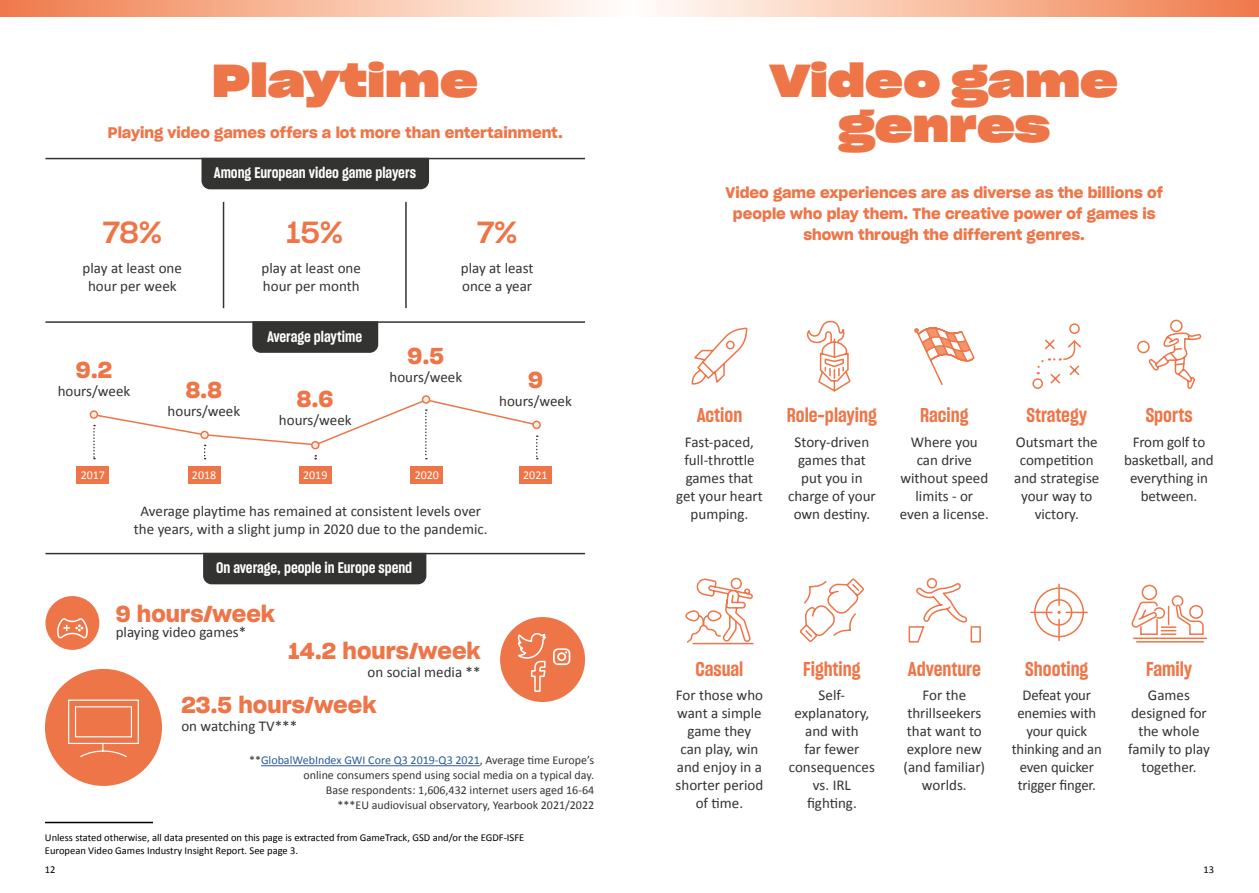
<style>
.page{position:relative;width:1259px;height:893px;background:#fff}
.page>*{position:absolute;margin:0;border:0;box-sizing:border-box;transform-origin:0 0}
.t1{font:45px/45px "Sharp Grotesk Bold 25";color:#ee7548;text-align:center}
.t2{font:30px "Sharp Grotesk Medium 20";color:#ee7548}
.t3{font:22.5px "Sharp Grotesk Semi Bold 20";color:#ee7548}
.t4{font:19.5px "Sharp Grotesk Semi Bold 15";color:#ee7548}
.t5{font:15px/18px "Calibri";color:#333332;text-align:center}
.t6{font:15px/21px "Sharp Grotesk Semi Bold 20";color:#ee7548;text-align:center}
.t7{font:15px "Sharp Grotesk Semi Bold 15";color:#fff}
.t8{font:12px/15px "Calibri";color:#333332;text-align:right}
.t9{font:12px "Calibri";color:#fff}
.t10{font:10.5px/12.6px "Calibri";color:#000}
.s1{color:#275b9b}
</style>
<div class="page">
<svg style="left:691px;top:327px;width:57px;height:58px"></svg>
<svg style="left:806px;top:320px;width:45px;height:72px"></svg>
<svg style="left:914px;top:327px;width:61px;height:58px"></svg>
<svg style="left:1032px;top:323px;width:49px;height:66px"></svg>
<svg style="left:1137px;top:331px;width:65px;height:58px"></svg>
<svg style="left:800px;top:578px;width:64px;height:64px"></svg>
<div style="left:1034px;top:587px;width:50px;height:50px;border:2px solid #ee7548;border-radius:50%"></div>
<div style="left:1045px;top:599px;width:27px;height:27px;border:2px solid #ee7548;border-radius:50%"></div>
<svg style="left:1058px;top:584px;width:1px;height:21px"></svg>
<svg style="left:1066px;top:612px;width:21px;height:1px"></svg>
<svg style="left:1031px;top:611px;width:29px;height:30px"></svg>
<svg style="left:908px;top:578px;width:73px;height:65px"></svg>
<div style="left:1170px;top:320px;width:12px;height:12px;border:2px solid #ee7548;border-radius:50%"></div>
<svg style="left:685px;top:579px;width:68px;height:64px"></svg>
<hr style="left:693px;top:643px;width:60px;height:1px;background:#ee7548">
<div style="left:730px;top:578px;width:12px;height:11px;border:2px solid #ee7548;border-radius:50%"></div>
<svg style="left:1131px;top:595px;width:77px;height:48px"></svg>
<div style="left:1141px;top:585px;width:16px;height:15px;border:2px solid #ee7548;border-radius:50%"></div>
<div style="left:623px;top:0;width:636px;height:17px;background:linear-gradient(to right,#fffffe,#f07b4a)"></div>
<hr style="left:45px;top:321px;width:540px;height:2px;background:#333332">
<hr style="left:45px;top:158px;width:540px;height:1px;background:#333332">
<hr style="left:45px;top:553px;width:540px;height:1px;background:#333332">
<svg style="left:252px;top:321px;width:126px;height:32px;background:#363635"></svg>
<div style="left:201px;top:159px;width:228px;height:30px;background:#333332"></div>
<div style="left:203px;top:554px;width:223px;height:30px;background:#333332"></div>
<div style="left:90px;top:410px;width:8px;height:9px;border:2px solid #ee7548;border-radius:50%"></div>
<div style="left:422px;top:395px;width:8px;height:9px;border:2px solid #ee7548;border-radius:50%"></div>
<div style="left:532px;top:421px;width:9px;height:8px;border:2px solid #ee7548;border-radius:50%"></div>
<div style="left:76px;top:466px;width:33px;height:17px;background:#ee7548"></div>
<div style="left:188px;top:466px;width:32px;height:17px;background:#ee7548"></div>
<div style="left:299px;top:466px;width:33px;height:17px;background:#ee7548"></div>
<div style="left:410px;top:466px;width:33px;height:17px;background:#ee7548"></div>
<div style="left:519px;top:466px;width:33px;height:17px;background:#ee7548"></div>
<svg style="left:92px;top:398px;width:446px;height:61px"></svg>
<div style="left:45px;top:596px;width:54px;height:54px;background:#ee7548;border-radius:50%"></div>
<div style="left:45px;top:669px;width:117px;height:117px;background:#ee7548;border-radius:50%"></div>
<svg style="left:68px;top:699px;width:71px;height:59px"></svg>
<svg style="left:57px;top:618px;width:31px;height:21px"></svg>
<div style="left:500px;top:617px;width:85px;height:85px;background:#ee7548;border-radius:50%"></div>
<svg style="left:553px;top:648px;width:17px;height:17px"></svg>
<svg style="left:517px;top:633px;width:29px;height:59px"></svg>
<hr style="left:223px;top:202px;width:1px;height:106px;background:#333332">
<hr style="left:405px;top:202px;width:2px;height:106px;background:#333332">
<hr style="left:261px;top:765px;width:219px;height:1px;background:#275b9b">
<div style="left:0;top:0;width:636px;height:17px;background:linear-gradient(to right,#f07b49,#fffffd)"></div>
<hr style="left:45px;top:822px;width:108px;height:1px;background:#000">
<h1 class="t1" style="left:212px;top:56px;width:267px">Playtime</h1>
<p class="t6" style="left:108px;top:121px;width:456px">Playing video games offers a lot more than entertainment.</p>
<p class="t7" style="left:214px;top:162px;width:204px">Among European video game players</p>
<h2 class="t2" style="left:103px;top:207px;width:60px">78%</h2>
<h2 class="t2" style="left:287px;top:207px;width:58px">15%</h2>
<h2 class="t2" style="left:477px;top:207px;width:41px">7%</h2>
<p class="t5" style="left:83px;top:259px;width:101px">play at least one hour per week</p>
<p class="t5" style="left:262px;top:259px;width:101px;text-align:left">play at least one hour per month</p>
<p class="t5" style="left:461px;top:259px;width:74px;text-align:left">play at least once a year</p>
<h3 class="t3" style="left:76px;top:352px;width:38px">9.2</h3>
<p class="t5" style="left:58px;top:382px;width:74px">hours/week</p>
<h3 class="t3" style="left:186px;top:372px;width:38px">8.8</h3>
<p class="t5" style="left:168px;top:402px;width:74px">hours/week</p>
<p class="t7" style="left:267px;top:326px;width:97px">Average playtime</p>
<h3 class="t3" style="left:297px;top:381px;width:38px">8.6</h3>
<p class="t5" style="left:279px;top:411px;width:74px">hours/week</p>
<h3 class="t3" style="left:407px;top:337px;width:38px">9.5</h3>
<p class="t5" style="left:389px;top:368px;width:74px">hours/week</p>
<h3 class="t3" style="left:528px;top:361px;width:16px">9</h3>
<p class="t5" style="left:499px;top:392px;width:74px">hours/week</p>
<p class="t9" style="left:81px;top:467px;width:26px">2017</p>
<p class="t9" style="left:192px;top:467px;width:26px">2018</p>
<p class="t9" style="left:303px;top:467px;width:26px">2019</p>
<p class="t9" style="left:415px;top:467px;width:26px">2020</p>
<p class="t9" style="left:523px;top:467px;width:26px">2021</p>
<p class="t5" style="left:134px;top:502px;width:355px">Average playtime has remained at consistent levels over the years, with a slight jump in 2020 due to the pandemic.</p>
<p class="t7" style="left:216px;top:557px;width:198px">On average, people in Europe spend</p>
<h1 class="t1" style="left:770px;top:56px;width:349px">Video game genres</h1>
<p class="t6" style="left:725px;top:182px;width:439px">Video game experiences are as diverse as the billions of people who play them. The creative power of games is shown through the different genres.</p>
<h3 class="t4" style="left:696px;top:402px;width:47px">Action</h3>
<p class="t5" style="left:676px;top:433px;width:88px">Fast-paced, full-throttle games that get your heart pumping.</p>
<h3 class="t4" style="left:787px;top:402px;width:91px">Role-playing</h3>
<p class="t5" style="left:788px;top:433px;width:89px">Story-driven games that put you in charge of your own destiny.</p>
<h3 class="t4" style="left:920px;top:402px;width:50px">Racing</h3>
<p class="t5" style="left:900px;top:433px;width:91px">Where you can drive without speed limits - or even a license.</p>
<h3 class="t4" style="left:1026px;top:402px;width:62px">Strategy</h3>
<p class="t5" style="left:1014px;top:433px;width:87px">Outsmart the competition and strategise your way to victory.</p>
<h3 class="t4" style="left:1145px;top:402px;width:49px">Sports</h3>
<p class="t5" style="left:1124px;top:433px;width:91px">From golf to basketball, and everything in between.</p>
<h3 class="t3" style="left:116px;top:596px;width:161px">9 hours/week</h3>
<p class="t5" style="left:116px;top:623px;width:132px">playing video games*</p>
<h3 class="t3" style="left:289px;top:632px;width:193px">14.2 hours/week</h3>
<p class="t5" style="left:367px;top:663px;width:115px">on social media **</p>
<h3 class="t3" style="left:181px;top:686px;width:197px">23.5 hours/week</h3>
<p class="t5" style="left:181px;top:717px;width:117px">on watching TV***</p>
<h3 class="t4" style="left:803px;top:655px;width:59px">Fighting</h3>
<h3 class="t4" style="left:1025px;top:655px;width:65px">Shooting</h3>
<h3 class="t4" style="left:1146px;top:655px;width:48px">Family</h3>
<h3 class="t4" style="left:695px;top:655px;width:49px">Casual</h3>
<h3 class="t4" style="left:908px;top:655px;width:74px">Adventure</h3>
<p class="t5" style="left:1011px;top:686px;width:92px">Defeat your enemies with your quick thinking and an even quicker trigger finger.</p>
<p class="t5" style="left:675px;top:686px;width:89px">For those who want a simple game they can play, win and enjoy in a shorter period of time.</p>
<p class="t5" style="left:903px;top:686px;width:83px">For the thrillseekers that want to explore new (and familiar) worlds.</p>
<p class="t5" style="left:789px;top:686px;width:88px">Self&shy;explanatory, and with<br>far fewer consequences vs. IRL fighting.</p>
<p class="t5" style="left:1128px;top:686px;width:83px">Games designed for the whole family to play together.</p>
<p class="t8" style="left:249px;top:753px;width:346px">**<span class="s1">GlobalWebIndex GWI Core Q3 2019-Q3 2021</span>, Average time Europe’s online consumers spend using social media on a typical day.<br>Base respondents: 1,606,432 internet users aged 16-64<br>***EU audiovisual observatory, Yearbook 2021/2022</p>
<p class="t10" style="left:45px;top:831px;width:481px">Unless stated otherwise, all data presented on this page is extracted from GameTrack, GSD and/or the EGDF-ISFE<br>European Video Games Industry Insight Report. See page 3.</p>
<p class="t10" style="left:45px;top:863px;width:12px">12</p>
<p class="t10" style="left:1203px;top:863px;width:12px">13</p>
</div>
